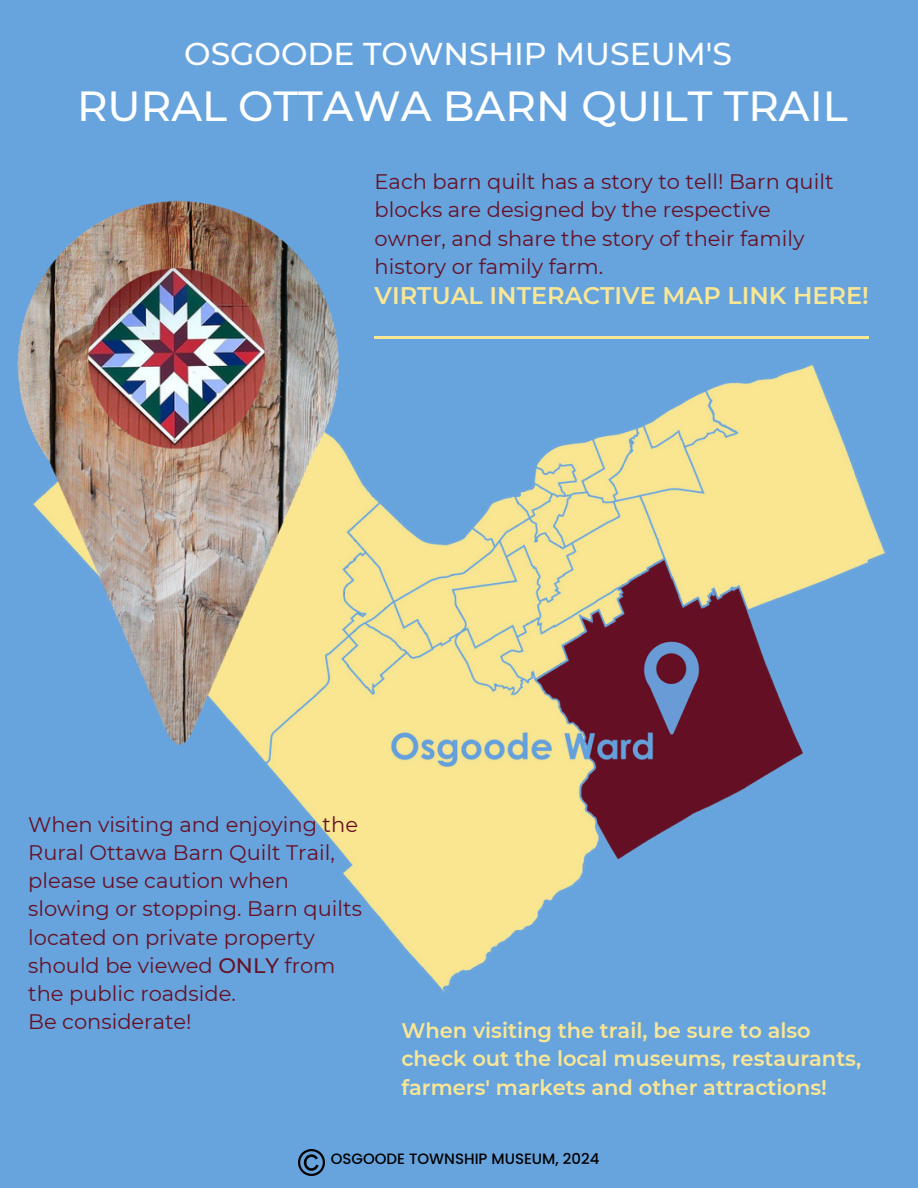
<style>
.page{position:relative;width:918px;height:1188px;background:#67a4de}
.page>*{position:absolute;margin:0;border:0;box-sizing:border-box;transform-origin:0 0}
.t1{font:500 42px "Montserrat";color:#fff}
.t2{font:500 31.5px "Montserrat";color:#fff}
.t3{font:600 24px "Montserrat";color:#fae795}
.t4{font:21px/28.2px "Montserrat";color:#651025}
.t5{font:600 21px/28.2px "Montserrat";color:#fae795}
.t6{font:500 15px "Poppins";color:#000}
.s1{font-weight:500}
</style>
<div class="page">
<img style="left:253px;top:365px;width:632px;height:627px">
<img style="left:17px;top:200px;width:331px;height:547px">
<img style="left:298px;top:1149px;width:26px;height:26px">
<hr style="left:375px;top:336px;width:494px;height:2px;background:#fae795">
<p class="t2" style="left:184px;top:35px;width:549px">OSGOODE TOWNSHIP MUSEUM'S</p>
<p class="t1" style="left:77px;top:80px;width:772px">RURAL OTTAWA BARN QUILT TRAIL</p>
<h2 class="t4" style="left:375px;top:168px;width:460px">Each barn quilt has a story to tell! Barn quilt blocks are designed by the respective owner, and share the story of their family history or family farm.</h2>
<h2 class="t3" style="left:375px;top:281px;width:496px">VIRTUAL INTERACTIVE MAP LINK HERE!</h2>
<h3 class="t4" style="left:28px;top:810px;width:335px">When visiting and enjoying the<br>Rural Ottawa Barn Quilt Trail, please use caution when slowing or stopping. Barn quilts located on private property should be viewed <span class="s1">ONLY</span> from the public roadside.<br>Be considerate!</h3>
<p class="t5" style="left:401px;top:1017px;width:461px">When visiting the trail, be sure to also check out the local museums, restaurants, farmers' markets and other attractions!</p>
<p class="t6" style="left:331px;top:1148px;width:270px">OSGOODE TOWNSHIP MUSEUM, 2024</p>
</div>
